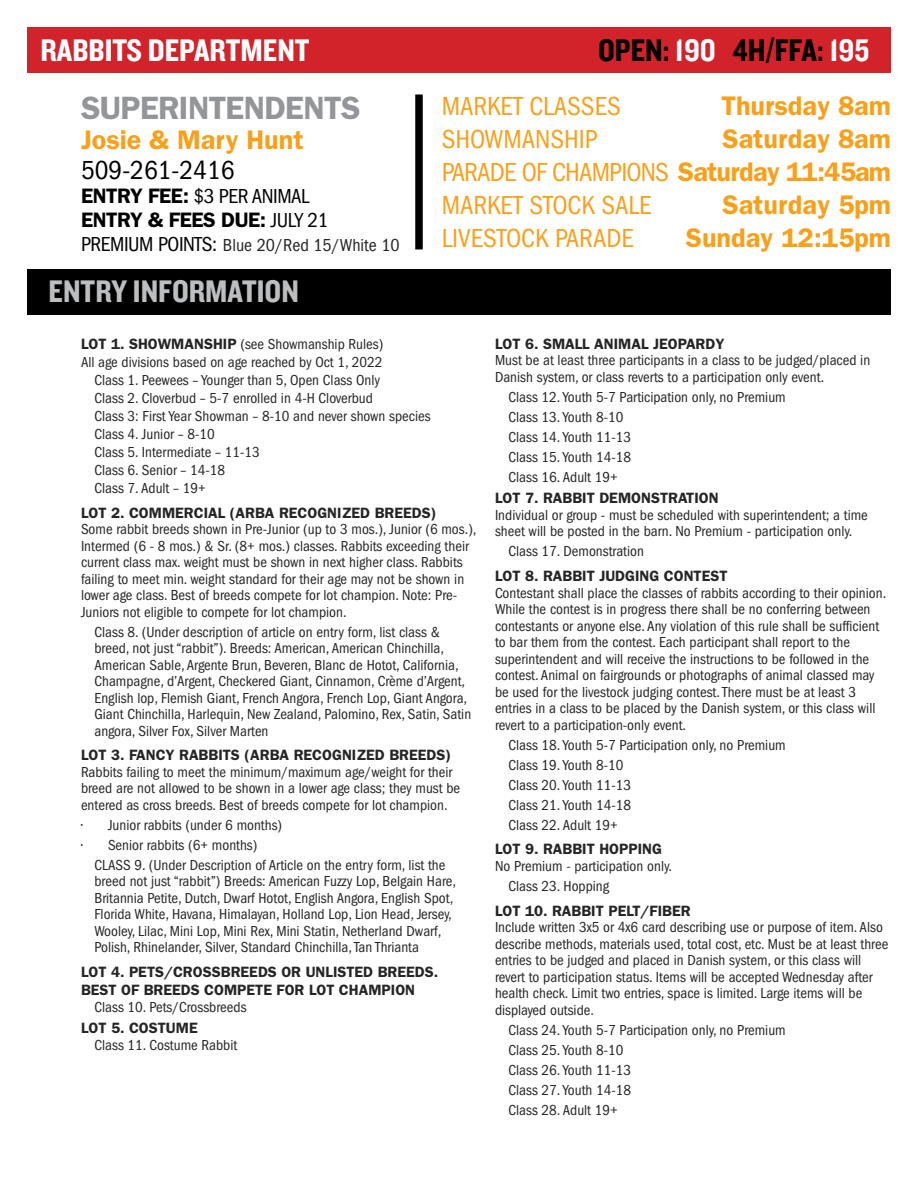
<style>
.page{position:relative;width:918px;height:1188px;background:#fff}
.page>*{position:absolute;margin:0;border:0;box-sizing:border-box;transform-origin:0 0}
.t1{font:32.4px "Knockout HTF50 Welterweight";color:#000}
.t2{font:32.4px "Knockout HTF50 Welterweight";color:#fff}
.t3{font:32.4px "Knockout HTF50 Welterweight";color:#bcbec0}
.t4{font:600 32.4px "Franklin Gothic";letter-spacing:-.02em;color:#939598}
.t5{font:condensed 27px/33px "Franklin Gothic";color:#f9a01b;text-align:justify}
.t6{font:600 27px "Franklin Gothic";color:#f9a01b}
.t7{font:condensed 27px "Franklin Gothic";color:#000}
.t8{font:600 21px/24px "Franklin Gothic";letter-spacing:-.02em;color:#000}
.t9{font:condensed 18px "Franklin Gothic";color:#262526}
.t10{font:condensed 15px/16.5px "Franklin Gothic";color:#262526}
.t11{font:600 15px/18px "Franklin Gothic";color:#262526}
.s1{color:#fff}
.s2{font-weight:400;font-stretch:condensed}
.s3{font-size:21px;color:#000}
.s4{font-weight:600;font-stretch:normal}
</style>
<div class="page">
<div style="left:27px;top:27px;width:864px;height:45px;background:#d2232a"></div>
<div style="left:27px;top:270px;width:864px;height:45px;background:#000"></div>
<div style="left:415px;top:94px;width:8px;height:155px;background:#000"></div>
<h1 class="t2" style="left:40px;top:33px;width:172px">RABBITS DEPARTM</h1>
<h1 class="t2" style="left:263px;top:33px;width:26px">ENT</h1>
<h1 class="t1" style="left:598px;top:33px;width:273px">OPEN: <span class="s1">190</span> 4H/FFA: <span class="s1">195</span></h1>
<h1 class="t4" style="left:81px;top:89px;width:281px">SUPERINTENDENTS</h1>
<h2 class="t6" style="left:81px;top:124px;width:224px">Josie &amp; Mary Hunt</h2>
<h2 class="t7" style="left:81px;top:155px;width:155px">509-261-2416</h2>
<h3 class="t8" style="left:81px;top:184px;width:249px">ENTRY FEE: <span class="s2">$3 PER ANIMAL<br></span>ENTRY &amp; FEES DUE: <span class="s2">JULY 21</span></h3>
<p class="t9" style="left:81px;top:235px;width:320px"><span class="s3">PREMIUM POINTS:</span> Blue 20/Red 15/White 10</p>
<h1 class="t3" style="left:49px;top:275px;width:32px">ENTRY</h1>
<h1 class="t3" style="left:133px;top:275px;width:55px">INFORMATION</h1>
<h2 class="t5" style="left:442px;top:90px;width:181px">MARKET CLASSES</h2>
<h2 class="t6" style="left:721px;top:90px;width:171px">Thursday 8am</h2>
<h2 class="t5" style="left:442px;top:123px;width:158px">SHOWMANSHIP</h2>
<h2 class="t5" style="left:442px;top:123px;width:451px;text-indent:281px"><span class="s4">Saturday 8am </span>PARADE OF CHAMPIONS <span class="s4">Saturday 11:45am </span>MARKET STOCK SALE</h2>
<h2 class="t6" style="left:723px;top:189px;width:170px">Saturday 5pm</h2>
<h2 class="t5" style="left:442px;top:222px;width:194px">LIVESTOCK PARADE</h2>
<h2 class="t6" style="left:686px;top:222px;width:207px">Sunday 12:15pm</h2>
<p class="t10" style="left:81px;top:336px;width:304px"><span class="s4">LOT 1. SHOWMANSHIP</span> (see Showmanship Rules)</p>
<p class="t10" style="left:81px;top:354px;width:303px">All age divisions based on age reached by Oct 1, 2022</p>
<p class="t10" style="left:94px;top:372px;width:287px">Class 1. Peewees – Younger than 5, Open Class Only</p>
<p class="t10" style="left:94px;top:390px;width:280px">Class 2. Cloverbud – 5-7 enrolled in 4-H Cloverbud</p>
<p class="t10" style="left:94px;top:408px;width:338px">Class 3: First Year Showman – 8-10 and never shown species</p>
<p class="t10" style="left:94px;top:426px;width:122px">Class 4. Junior – 8-10</p>
<p class="t10" style="left:94px;top:444px;width:167px">Class 5. Intermediate – 11-13</p>
<p class="t10" style="left:94px;top:462px;width:132px">Class 6. Senior – 14-18</p>
<p class="t10" style="left:94px;top:480px;width:113px">Class 7. Adult – 19+</p>
<p class="t11" style="left:81px;top:503px;width:357px">LOT 2. COMMERCIAL (ARBA RECOGNIZED BREEDS)</p>
<p class="t10" style="left:81px;top:521px;width:397px">Some rabbit breeds shown in Pre-Junior (up to 3 mos.), Junior (6 mos.), Intermed (6 - 8 mos.) &amp; Sr. (8+ mos.) classes. Rabbits exceeding their current class max. weight must be shown in next higher class. Rabbits failing to meet min. weight standard for their age may not be shown in lower age class. Best of breeds compete for lot champion. Note: Pre-Juniors not eligible to compete for lot champion.</p>
<p class="t10" style="left:94px;top:623px;width:378px">Class 8. (Under description of article on entry form, list class &amp; breed, not just “rabbit”). Breeds: American, American Chinchilla, American Sable, Argente Brun, Beveren, Blanc de Hotot, California, Champagne, d’Argent, Checkered Giant, Cinnamon, Crème d’Argent, English lop, Flemish Giant, French Angora, French Lop, Giant Angora, Giant Chinchilla, Harlequin, New Zealand, Palomino, Rex, Satin, Satin angora, Silver Fox, Silver Marten</p>
<p class="t11" style="left:81px;top:746px;width:372px">LOT 3. FANCY RABBITS (ARBA RECOGNIZED BREEDS)</p>
<p class="t10" style="left:81px;top:764px;width:381px">Rabbits failing to meet the minimum/maximum age/weight for their breed are not allowed to be shown in a lower age class; they must be entered as cross breeds. Best of breeds compete for lot champion.</p>
<p class="t10" style="left:81px;top:817px;width:203px">• Junior rabbits (under 6 months)</p>
<p class="t10" style="left:94px;top:835px;width:352px;line-height:20px;text-indent:-14px">• Senior rabbits (6+ months)<br>CLASS 9. (Under Description of Article on the entry form, list the</p>
<p class="t10" style="left:94px;top:873px;width:363px">breed not just “rabbit”) Breeds: American Fuzzy Lop, Belgain Hare, Britannia Petite, Dutch, Dwarf Hotot, English Angora, English Spot, Florida White, Havana, Himalayan, Holland Lop, Lion Head, Jersey, Wooley, Lilac, Mini Lop, Mini Rex, Mini Statin, Netherland Dwarf, Polish, Rhinelander, Silver, Standard Chinchilla, Tan Thrianta</p>
<p class="t11" style="left:81px;top:963px;width:359px">LOT 4. PETS/CROSSBREEDS OR UNLISTED BREEDS.<br>BEST OF BREEDS COMPETE FOR LOT CHAMPION</p>
<p class="t10" style="left:94px;top:998px;width:154px">Class 10. Pets/Crossbreeds</p>
<p class="t11" style="left:81px;top:1019px;width:118px">LOT 5. COSTUME</p>
<p class="t10" style="left:94px;top:1036px;width:144px">Class 11. Costume Rabbit</p>
<p class="t11" style="left:495px;top:335px;width:231px">LOT 6. SMALL ANIMAL JEOPARDY</p>
<p class="t10" style="left:495px;top:352px;width:377px">Must be at least three participants in a class to be judged/placed in<br>Danish system, or class reverts to a participation only event.</p>
<p class="t10" style="left:508px;top:387px;width:279px;line-height:20px">Class 12. Youth 5-7 Participation only, no Premium<br>Class 13. Youth 8-10<br>Class 14. Youth 11-13<br>Class 15. Youth 14-18<br>Class 16. Adult 19+</p>
<p class="t11" style="left:495px;top:489px;width:225px">LOT 7. RABBIT DEMONSTRATION</p>
<p class="t10" style="left:495px;top:507px;width:374px">Individual or group - must be scheduled with superintendent; a time sheet will be posted in the barn. No Premium - participation only.</p>
<p class="t10" style="left:508px;top:543px;width:137px">Class 17. Demonstration</p>
<p class="t11" style="left:495px;top:567px;width:234px">LOT 8. RABBIT JUDGING CONTEST</p>
<p class="t10" style="left:495px;top:584px;width:393px">Contestant shall place the classes of rabbits according to their opinion.<br>While the contest is in progress there shall be no conferring between contestants or anyone else. Any violation of this rule shall be sufficient to bar them from the contest. Each participant shall report to the superintendent and will receive the instructions to be followed in the contest. Animal on fairgrounds or photographs of animal classed may be used for the livestock judging contest. There must be at least 3 entries in a class to be placed by the Danish system, or this class will revert to a participation-only event.</p>
<p class="t10" style="left:508px;top:735px;width:279px;line-height:20px">Class 18. Youth 5-7 Participation only, no Premium<br>Class 19. Youth 8-10<br>Class 20. Youth 11-13<br>Class 21. Youth 14-18<br>Class 22. Adult 19+</p>
<p class="t11" style="left:495px;top:840px;width:169px">LOT 9. RABBIT HOPPING</p>
<p class="t10" style="left:508px;top:856px;width:165px;line-height:20px;text-indent:-14px">No Premium - participation only.<br>Class 23. Hopping</p>
<p class="t11" style="left:495px;top:901px;width:197px">LOT 10. RABBIT PELT/FIBER</p>
<p class="t10" style="left:495px;top:919px;width:395px">Include written 3x5 or 4x6 card describing use or purpose of item. Also describe methods, materials used, total cost, etc. Must be at least three entries to be judged and placed in Danish system, or this class will revert to participation status. Items will be accepted Wednesday after health check. Limit two entries, space is limited. Large items will be displayed outside.</p>
<p class="t10" style="left:508px;top:1020px;width:279px;line-height:20px">Class 24. Youth 5-7 Participation only, no Premium<br>Class 25. Youth 8-10<br>Class 26. Youth 11-13<br>Class 27. Youth 14-18<br>Class 28. Adult 19+</p>
</div>
